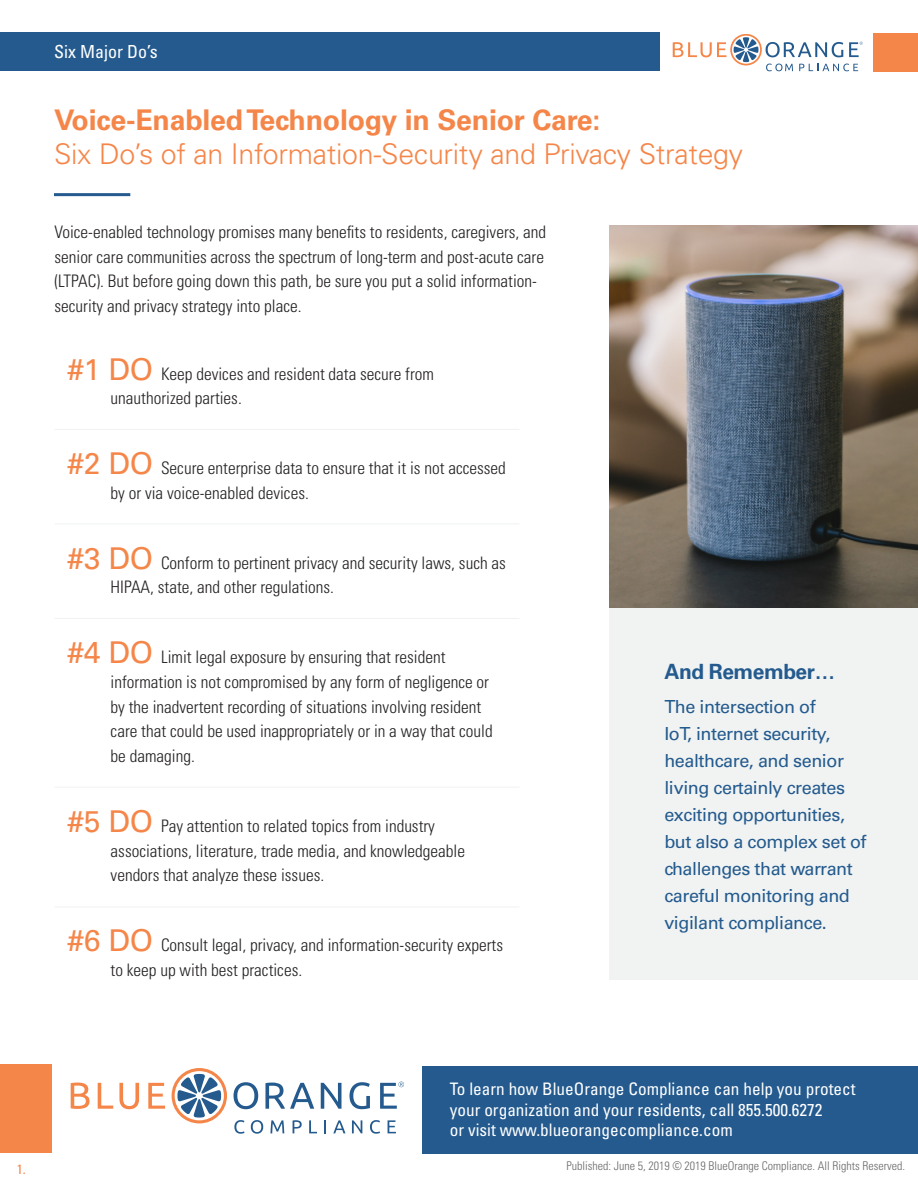
<style>
.page{position:relative;width:918px;height:1188px;background:#fff}
.page>*{position:absolute;margin:0;border:0;box-sizing:border-box;transform-origin:0 0}
.Intro_Header_Light{font:300 28.5px "Univers LT Std";letter-spacing:-.01em;color:#f58649}
.Intro_Header_Bold{font:700 28.5px "Univers LT Std";letter-spacing:-.01em;color:#f58649}
.Callout_Blue{font:700 21px "Univers LT Std";letter-spacing:-.025em;color:#245a8e}
.Callout_Blue-2{font:18px/27px "Univers LT Std";letter-spacing:-.025em;color:#245a8e}
.t1{font:condensed 18px "Univers LT Std";color:#fff}
.Content{font:300 condensed 17.25px/24.8px "Univers LT Std";color:#231f20}
.t2{font:condensed 17.25px/20.7px "Univers LT Std";color:#fff}
.t3{font:condensed 13.5px "Univers LT Std";color:#f58649}
.t4{font:300 condensed 12px "Univers LT Std";color:#666769}
.s1{font-weight:400;font-stretch:normal;font-size:30px;color:#f58649}
</style>
<div class="page">
<div style="left:0;top:32px;width:660px;height:39px;background:#245a8e"></div>
<div style="left:873px;top:33px;width:45px;height:39px;background:#f58649"></div>
<svg style="left:172px;top:1068px;width:55px;height:55px"></svg>
<svg style="left:388px;top:1120px;width:8px;height:13px"></svg>
<svg style="left:370px;top:1120px;width:10px;height:14px"></svg>
<svg style="left:352px;top:1120px;width:10px;height:13px"></svg>
<svg style="left:333px;top:1120px;width:12px;height:13px"></svg>
<svg style="left:324px;top:1120px;width:2px;height:13px"></svg>
<svg style="left:309px;top:1120px;width:8px;height:13px"></svg>
<svg style="left:293px;top:1120px;width:9px;height:13px"></svg>
<svg style="left:270px;top:1120px;width:14px;height:13px"></svg>
<svg style="left:251px;top:1120px;width:12px;height:14px"></svg>
<svg style="left:234px;top:1120px;width:10px;height:14px"></svg>
<svg style="left:71px;top:1083px;width:94px;height:26px"></svg>
<svg style="left:234px;top:1082px;width:170px;height:27px"></svg>
<svg style="left:673px;top:34px;width:189px;height:37px"></svg>
<div style="left:422px;top:1066px;width:496px;height:88px;background:#245a8e"></div>
<div style="left:0;top:1064px;width:52px;height:89px;background:#f58649"></div>
<hr style="left:54px;top:193px;width:76px;height:3px;background:#245a8e">
<div style="left:610px;top:607px;width:308px;height:373px;background:#f0f3f2"></div>
<hr style="left:54px;top:429px;width:465px;height:1px;background:#f0f3f2">
<hr style="left:54px;top:524px;width:465px;height:1px;background:#f0f3f2">
<hr style="left:54px;top:618px;width:465px;height:1px;background:#f0f3f2">
<hr style="left:54px;top:787px;width:465px;height:1px;background:#f0f3f2">
<hr style="left:54px;top:907px;width:465px;height:1px;background:#f0f3f2">
<img style="left:610px;top:225px;width:308px;height:382px">
<p class="t1" style="left:54px;top:40px;width:105px">Six Major Do’s</p>
<p class="Intro_Header_Bold" style="left:54px;top:103px;width:548px">Voice-Enabled Technology in Senior Care:</p>
<p class="Intro_Header_Light" style="left:54px;top:137px;width:691px">Six Do’s of an Information-Security and Privacy Strategy</p>
<p class="Content" style="left:54px;top:219px;width:493px">Voice-enabled technology promises many benefits to residents, caregivers, and senior care communities across the spectrum of long-term and post-acute care (LTPAC). But before going down this path, be sure you put a solid information&shy;security and privacy strategy into place.</p>
<p class="Content" style="left:111px;top:361px;width:325px;text-indent:-43px"><span class="s1">#1 DO</span> Keep devices and resident data secure from unauthorized parties.</p>
<p class="Content" style="left:111px;top:456px;width:397px;text-indent:-43px"><span class="s1">#2 DO</span> Secure enterprise data to ensure that it is not accessed by or via voice-enabled devices.</p>
<p class="Content" style="left:111px;top:550px;width:397px;text-indent:-43px"><span class="s1">#3 DO</span> Conform to pertinent privacy and security laws, such as<br>HIPAA, state, and other regulations.</p>
<p class="Content" style="left:111px;top:645px;width:384px;text-indent:-43px"><span class="s1">#4 DO</span> Limit legal exposure by ensuring that resident information is not compromised by any form of negligence or by the inadvertent recording of situations involving resident care that could be used inappropriately or in a way that could be damaging.</p>
<p class="Content" style="left:111px;top:813px;width:356px;text-indent:-43px"><span class="s1">#5 DO</span> Pay attention to related topics from industry associations, literature, trade media, and knowledgeable vendors that analyze these issues.</p>
<p class="Content" style="left:111px;top:933px;width:394px;text-indent:-43px"><span class="s1">#6 DO</span> Consult legal, privacy, and information-security experts to keep up with best practices.</p>
<p class="Callout_Blue" style="left:664px;top:660px;width:173px">And Remember…</p>
<p class="Callout_Blue-2" style="left:664px;top:693px;width:204px">The intersection of<br>IoT, internet security, healthcare, and senior living certainly creates exciting opportunities, but also a complex set of challenges that warrant careful monitoring and vigilant compliance.</p>
<p class="t3" style="left:17px;top:1160px;width:10px">1.</p>
<p class="t2" style="left:450px;top:1078px;width:407px">To learn how BlueOrange Compliance can help you protect your organization and your residents, call 855.500.6272<br>or visit www.blueorangecompliance.com</p>
<p class="t4" style="left:566px;top:1159px;width:340px">Published: June 5, 2019 © 2019 BlueOrange Compliance. All Rights Reserved.</p>
</div>
